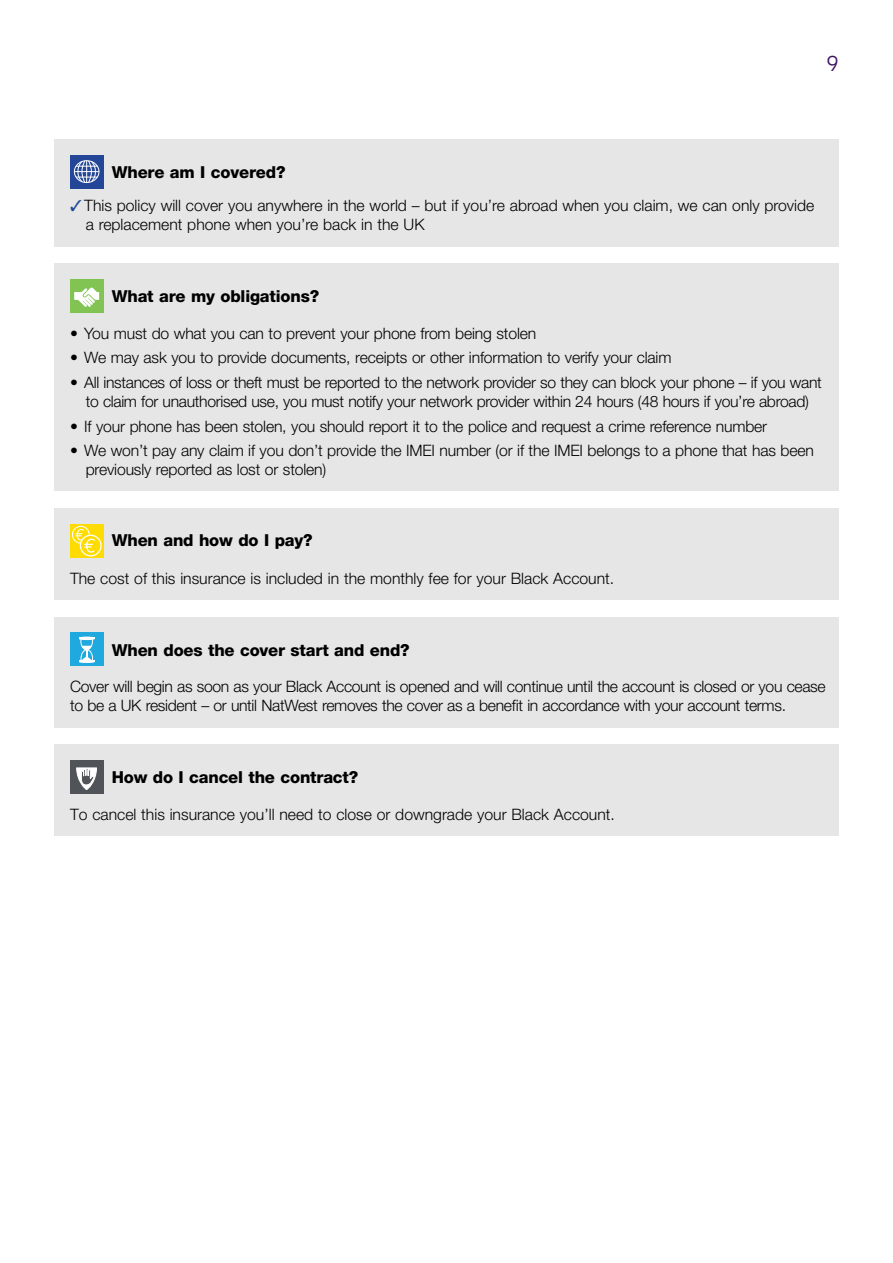
<style>
.page{position:relative;width:893px;height:1263px;background:#fff}
.page>*{position:absolute;margin:0;border:0;box-sizing:border-box;transform-origin:0 0}
.t1{font:300 22.35px "RN House Sans";color:#3f1464}
.t2{font:800 16.5px "Helvetica Neue";letter-spacing:-.01em;color:#000}
.t3{font:300 15.75px/18.9px "Helvetica Neue";letter-spacing:-.01em;color:#000}
.s1{color:#234699}
</style>
<div class="page">
<div style="left:54px;top:139px;width:785px;height:107px;background:#e6e6e6"></div>
<div style="left:70px;top:155px;width:33px;height:33px;background:#234699"></div>
<svg style="left:74px;top:160px;width:26px;height:23px"></svg>
<div style="left:54px;top:263px;width:785px;height:228px;background:#e6e6e6"></div>
<div style="left:70px;top:279px;width:33px;height:34px;background:#81c453"></div>
<svg style="left:74px;top:287px;width:25px;height:20px"></svg>
<div style="left:54px;top:508px;width:785px;height:92px;background:#e6e6e6"></div>
<div style="left:70px;top:524px;width:33px;height:34px;background:#ffdc01"></div>
<div style="left:72px;top:526px;width:18px;height:18px;border:1px solid #fff;border-radius:50%"></div>
<svg style="left:80px;top:535px;width:21px;height:21px"></svg>
<div style="left:80px;top:535px;width:22px;height:21px;border:1px solid #fff;border-radius:50%"></div>
<svg style="left:75px;top:529px;width:20px;height:24px"></svg>
<div style="left:54px;top:617px;width:785px;height:110px;background:#e6e6e6"></div>
<div style="left:70px;top:633px;width:33px;height:33px;background:#1fa9df"></div>
<svg style="left:79px;top:637px;width:15px;height:26px"></svg>
<div style="left:54px;top:744px;width:785px;height:92px;background:#e6e6e6"></div>
<div style="left:70px;top:760px;width:33px;height:34px;background:#505458"></div>
<svg style="left:76px;top:767px;width:21px;height:23px"></svg>
<h1 class="t1" style="left:826px;top:49px;width:14px">9</h1>
<p class="t2" style="left:112px;top:162px;width:175px">Where am I covered?</p>
<p class="t3" style="left:86px;top:196px;width:730px;text-indent:-16px"><span class="s1">✓</span>This policy will cover you anywhere in the world – but if you’re abroad when you claim, we can only provide a replacement phone when you’re back in the UK</p>
<p class="t2" style="left:112px;top:287px;width:209px">What are my obligations?</p>
<p class="t3" style="left:70px;top:323px;width:468px">• You must do what you can to prevent your phone from being stolen</p>
<p class="t3" style="left:70px;top:348px;width:603px">• We may ask you to provide documents, receipts or other information to verify your claim</p>
<p class="t3" style="left:70px;top:373px;width:753px;text-align:center">• All instances of loss or theft must be reported to the network provider so they can block your phone – if you want to claim for unauthorised use, you must notify your network provider within 24 hours (48 hours if you’re abroad)</p>
<p class="t3" style="left:70px;top:416px;width:699px">• If your phone has been stolen, you should report it to the police and request a crime reference number</p>
<p class="t3" style="left:86px;top:441px;width:730px;text-indent:-16px">• We won’t pay any claim if you don’t provide the IMEI number (or if the IMEI belongs to a phone that has been previously reported as lost or stolen)</p>
<p class="t2" style="left:112px;top:530px;width:202px">When and how do I pay?</p>
<p class="t3" style="left:70px;top:568px;width:546px">The cost of this insurance is included in the monthly fee for your Black Account.</p>
<p class="t2" style="left:112px;top:640px;width:299px">When does the cover start and end?</p>
<p class="t3" style="left:70px;top:677px;width:757px">Cover will begin as soon as your Black Account is opened and will continue until the account is closed or you cease to be a UK resident – or until NatWest removes the cover as a benefit in accordance with your account terms.</p>
<p class="t2" style="left:112px;top:768px;width:248px">How do I cancel the contract?</p>
<p class="t3" style="left:70px;top:804px;width:546px">To cancel this insurance you’ll need to close or downgrade your Black Account.</p>
</div>
